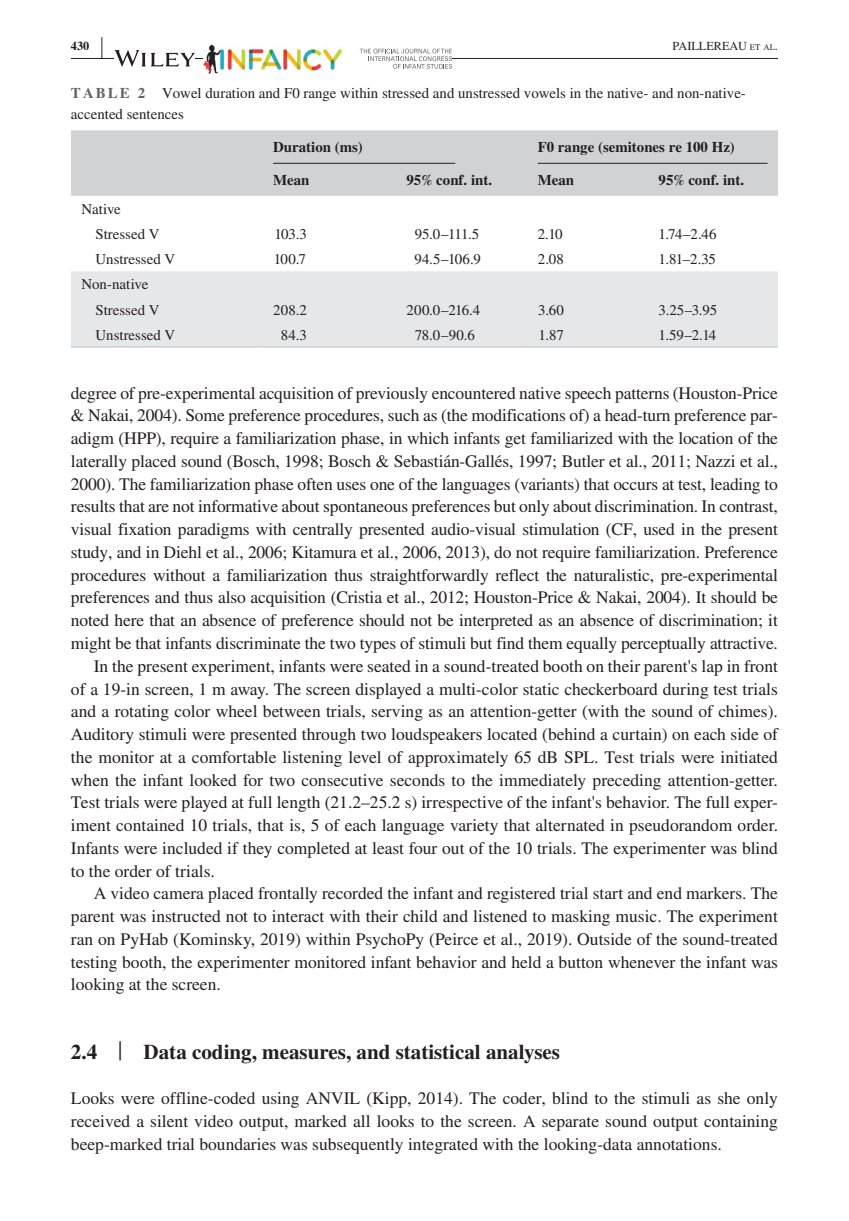
<style>
.page{position:relative;width:849px;height:1221px;background:#fff}
.page>*{position:absolute;margin:0;border:0;box-sizing:border-box;transform-origin:0 0}
.t1{font:700 30.28px "STIX";color:#231f20;scale:.36 1}
.t2{font:700 21px "STIX";color:#231f20}
.t3{font:17.5px/22.8px "STIX";letter-spacing:-.01em;color:#231f20;text-align:justify}
.t4{font:14.88px/25.2px "STIX";color:#231f20}
.t5{font:700 14.88px "STIX";color:#231f20}
.t6{font:12.25px "STIX";color:#231f20}
.t7{font:700 12.25px "STIX";color:#231f20}
.s1{font-size:8.58px}
.s2{font-weight:700;color:#636366}
.s3{font-weight:400;font-size:27.65px}
</style>
<div class="page">
<hr style="left:71px;top:58px;width:706px;height:1px;background:#231f20">
<svg style="left:115px;top:50px;width:80px;height:17px"></svg>
<div style="left:204px;top:43px;width:248px;height:30px;background:#fff"></div>
<svg style="left:360px;top:49px;width:92px;height:20px"></svg>
<img style="left:204px;top:44px;width:139px;height:29px">
<div style="left:71px;top:130px;width:706px;height:66px;background:#d1d2d4"></div>
<div style="left:71px;top:271px;width:706px;height:75px;background:#e6e7e9"></div>
<hr style="left:71px;top:346px;width:191px;height:2px;background:#d1d2d4">
<hr style="left:262px;top:346px;width:134px;height:2px;background:#d1d2d4">
<hr style="left:396px;top:346px;width:131px;height:2px;background:#d1d2d4">
<hr style="left:527px;top:346px;width:121px;height:2px;background:#d1d2d4">
<hr style="left:648px;top:346px;width:129px;height:2px;background:#d1d2d4">
<hr style="left:273px;top:163px;width:182px;height:1px;background:#231f20">
<hr style="left:537px;top:163px;width:230px;height:1px;background:#231f20">
<p class="t7" style="left:71px;top:39px;width:20px">430</p>
<h1 class="t1" style="left:101px;top:30px;width:8px">|</h1>
<p class="t6" style="left:672px;top:38px;width:107px">PAILLEREAU <span class="s1">et al</span> .</p>
<p class="t4" style="left:71px;top:83px;width:676px;line-height:21px"><span class="s2">TABLE 2</span> Vowel duration and F0 range within stressed and unstressed vowels in the native- and non-native&shy;accented sentences</p>
<p class="t5" style="left:273px;top:138px;width:91px">Duration (ms)</p>
<p class="t5" style="left:537px;top:138px;width:199px">F0 range (semitones re 100 Hz)</p>
<p class="t5" style="left:273px;top:171px;width:38px">Mean</p>
<p class="t5" style="left:406px;top:171px;width:87px">95% conf. int.</p>
<p class="t5" style="left:537px;top:171px;width:38px">Mean</p>
<p class="t5" style="left:658px;top:171px;width:87px">95% conf. int.</p>
<p class="t4" style="left:95px;top:197px;width:66px;text-indent:-14px">Native<br>Stressed V</p>
<p class="t4" style="left:274px;top:222px;width:34px">103.3</p>
<p class="t4" style="left:415px;top:222px;width:66px">95.0–111.5</p>
<p class="t4" style="left:537px;top:222px;width:26px">2.10</p>
<p class="t4" style="left:658px;top:222px;width:60px">1.74–2.46</p>
<p class="t4" style="left:95px;top:248px;width:81px">Unstressed V</p>
<p class="t4" style="left:273px;top:248px;width:34px">100.7</p>
<p class="t4" style="left:414px;top:248px;width:68px">94.5–106.9</p>
<p class="t4" style="left:537px;top:248px;width:28px">2.08</p>
<p class="t4" style="left:658px;top:248px;width:59px">1.81–2.35</p>
<p class="t4" style="left:95px;top:273px;width:66px;text-indent:-14px">Non-native<br>Stressed V</p>
<p class="t4" style="left:273px;top:298px;width:35px">208.2</p>
<p class="t4" style="left:406px;top:298px;width:75px">200.0–216.4</p>
<p class="t4" style="left:538px;top:298px;width:27px">3.60</p>
<p class="t4" style="left:658px;top:298px;width:60px">3.25–3.95</p>
<p class="t4" style="left:95px;top:323px;width:81px">Unstressed V</p>
<p class="t4" style="left:281px;top:323px;width:28px">84.3</p>
<p class="t4" style="left:414px;top:323px;width:61px">78.0–90.6</p>
<p class="t4" style="left:538px;top:323px;width:27px">1.87</p>
<p class="t4" style="left:658px;top:323px;width:59px">1.59–2.14</p>
<p class="t3" style="left:71px;top:382px;width:708px">degree of pre-experimental acquisition of previously encountered native speech patterns (Houston-Price</p>
<p class="t3" style="left:71px;top:405px;width:708px">&amp; Nakai, 2004). Some preference procedures, such as (the modifications of) a head-turn preference par-</p>
<p class="t3" style="left:71px;top:428px;width:708px">adigm (HPP), require a familiarization phase, in which infants get familiarized with the location of the</p>
<p class="t3" style="left:71px;top:451px;width:708px">laterally placed sound (Bosch, 1998; Bosch &amp; Sebastián-Gallés, 1997; Butler et al., 2011; Nazzi et al.,</p>
<p class="t3" style="left:71px;top:473px;width:708px">2000). The familiarization phase often uses one of the languages (variants) that occurs at test, leading to</p>
<p class="t3" style="left:71px;top:496px;width:708px">results that are not informative about spontaneous preferences but only about discrimination. In contrast,</p>
<p class="t3" style="left:71px;top:519px;width:708px">visual fixation paradigms with centrally presented audio-visual stimulation (CF, used in the present</p>
<p class="t3" style="left:71px;top:542px;width:708px">study, and in Diehl et al., 2006; Kitamura et al., 2006, 2013), do not require familiarization. Preference</p>
<p class="t3" style="left:71px;top:564px;width:708px">procedures without a familiarization thus straightforwardly reflect the naturalistic, pre-experimental</p>
<p class="t3" style="left:71px;top:587px;width:708px">preferences and thus also acquisition (Cristia et al., 2012; Houston-Price &amp; Nakai, 2004). It should be</p>
<p class="t3" style="left:71px;top:610px;width:708px">noted here that an absence of preference should not be interpreted as an absence of discrimination; it</p>
<p class="t3" style="left:71px;top:633px;width:708px">might be that infants discriminate the two types of stimuli but find them equally perceptually attractive.</p>
<p class="t3" style="left:94px;top:655px;width:685px">In the present experiment, infants were seated in a sound-treated booth on their parent's lap in front</p>
<p class="t3" style="left:71px;top:678px;width:708px">of a 19-in screen, 1 m away. The screen displayed a multi-color static checkerboard during test trials</p>
<p class="t3" style="left:71px;top:701px;width:708px">and a rotating color wheel between trials, serving as an attention-getter (with the sound of chimes).</p>
<p class="t3" style="left:71px;top:724px;width:708px">Auditory stimuli were presented through two loudspeakers located (behind a curtain) on each side of</p>
<p class="t3" style="left:71px;top:746px;width:708px">the monitor at a comfortable listening level of approximately 65 dB SPL. Test trials were initiated</p>
<p class="t3" style="left:71px;top:769px;width:708px">when the infant looked for two consecutive seconds to the immediately preceding attention-getter.</p>
<p class="t3" style="left:71px;top:792px;width:708px">Test trials were played at full length (21.2–25.2 s) irrespective of the infant's behavior. The full exper-</p>
<p class="t3" style="left:71px;top:815px;width:708px">iment contained 10 trials, that is, 5 of each language variety that alternated in pseudorandom order.</p>
<p class="t3" style="left:71px;top:837px;width:708px">Infants were included if they completed at least four out of the 10 trials. The experimenter was blind</p>
<p class="t3" style="left:71px;top:860px;width:145px">to the order of trials.</p>
<p class="t3" style="left:94px;top:883px;width:685px">A video camera placed frontally recorded the infant and registered trial start and end markers. The</p>
<p class="t3" style="left:71px;top:906px;width:708px">parent was instructed not to interact with their child and listened to masking music. The experiment</p>
<p class="t3" style="left:71px;top:928px;width:708px">ran on PyHab (Kominsky, 2019) within PsychoPy (Peirce et al., 2019). Outside of the sound-treated</p>
<p class="t3" style="left:71px;top:951px;width:708px">testing booth, the experimenter monitored infant behavior and held a button whenever the infant was</p>
<p class="t3" style="left:71px;top:974px;width:151px">looking at the screen.</p>
<p class="t2" style="left:71px;top:1039px;width:490px">2.4 <span class="s3">|</span> Data coding, measures, and statistical analyses</p>
<p class="t3" style="left:71px;top:1088px;width:708px">Looks were offline-coded using ANVIL (Kipp, 2014). The coder, blind to the stimuli as she only received a silent video output, marked all looks to the screen. A separate sound output containing beep-marked trial boundaries was subsequently integrated with the looking-data annotations.</p>
</div>
